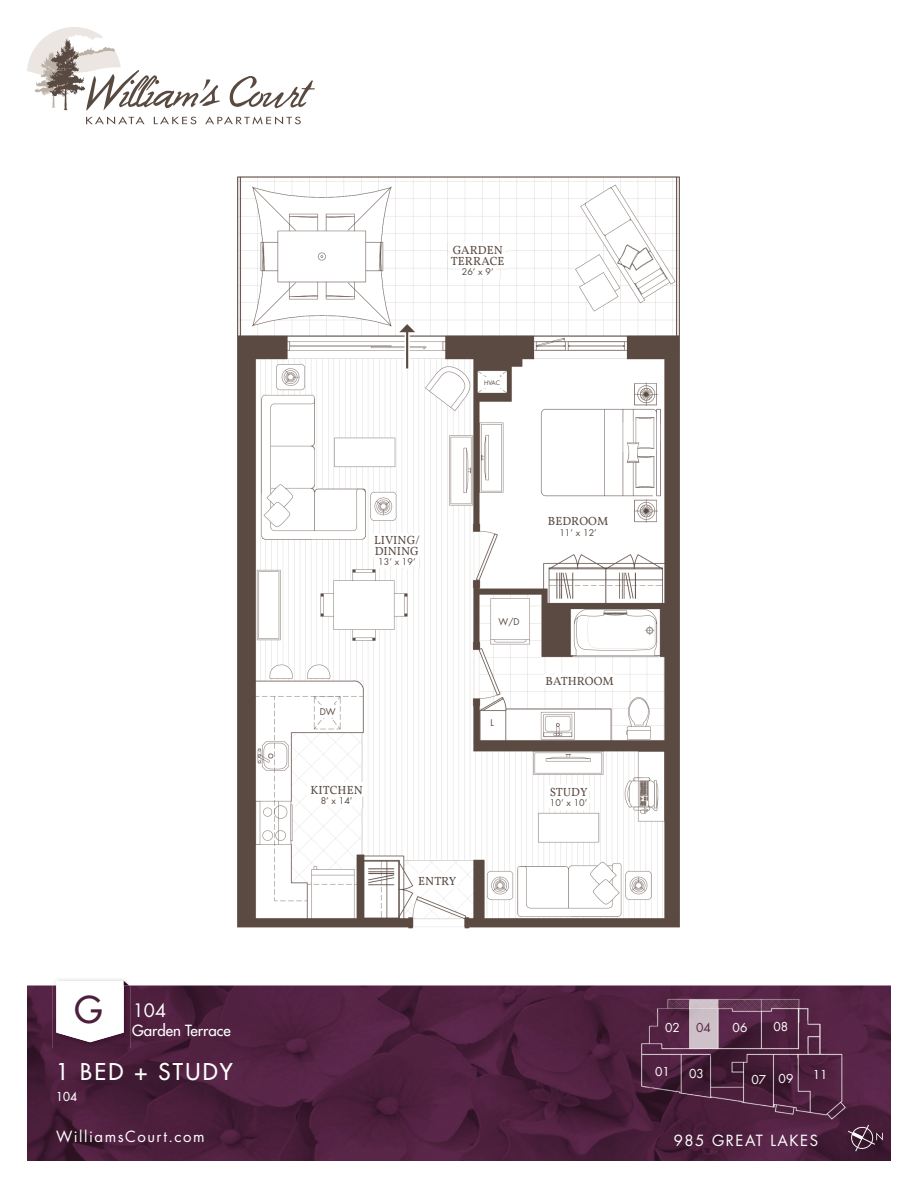
<style>
.page{position:relative;width:918px;height:1188px;background:#fff}
.page>*{position:absolute;margin:0;border:0;box-sizing:border-box;transform-origin:0 0}
.t1{font:500 22.5px "Futura Std";letter-spacing:.1em;color:#fff}
.t2{font:18px "Futura Std";color:#fff}
.t3{font:15px "Futura Std";letter-spacing:.1em;color:#fff}
.t4{font:500 15px "Futura Std";color:#fff}
.t5{font:12px/10.5px "Vollkorn";color:#594a41}
.t6{font:12px "Futura LT";color:#fff}
.t7{font:500 12px "Futura Std";color:#fff}
.t8{font:12px "Futura LT";color:#582647}
.t9{font:9px "Futura Std";color:#594a41}
.t10{font:6px "Futura Std";color:#594a41}
.s1{font-weight:500;font-size:36px;color:#4d1f3c}
</style>
<div class="page">
<svg style="left:27px;top:27px;width:288px;height:97px"></svg>
<img style="left:27px;top:986px;width:864px;height:175px">
<img style="left:53px;top:979px;width:77px;height:69px">
<svg style="left:56px;top:981px;width:73px;height:61px"></svg>
<svg style="left:848px;top:1125px;width:35px;height:26px"></svg>
<img style="left:557px;top:999px;width:319px;height:121px">
<img style="left:237px;top:176px;width:443px;height:753px">
<img style="left:308px;top:782px;width:58px;height:26px">
<img style="left:545px;top:514px;width:66px;height:25px">
<img style="left:448px;top:243px;width:59px;height:36px">
<img style="left:547px;top:784px;width:44px;height:26px">
<img style="left:371px;top:533px;width:52px;height:36px">
<img style="left:416px;top:873px;width:43px;height:15px">
<img style="left:543px;top:674px;width:74px;height:15px">
<img style="left:495px;top:614px;width:28px;height:16px">
<img style="left:317px;top:704px;width:22px;height:14px">
<img style="left:488px;top:715px;width:9px;height:14px">
<img style="left:481px;top:377px;width:22px;height:11px">
<p class="t5" style="left:451px;top:245px;width:55px">GARDEN<br>TERRACE</p>
<p class="t9" style="left:462px;top:266px;width:33px">26’ x 9’</p>
<h2 class="t2" style="left:74px;top:999px;width:93px"><span class="s1">G</span> 104</h2>
<p class="t4" style="left:132px;top:1021px;width:100px">Garden Terrace</p>
<h1 class="t1" style="left:56px;top:1057px;width:178px">1 BED + STUDY</h1>
<p class="t7" style="left:56px;top:1089px;width:22px">104</p>
<p class="t10" style="left:484px;top:379px;width:17px">HVAC</p>
<p class="t5" style="left:374px;top:535px;width:47px">LIVING/<br>DINING</p>
<p class="t9" style="left:378px;top:556px;width:39px">13’ x 19’</p>
<p class="t9" style="left:320px;top:706px;width:17px">DW</p>
<p class="t5" style="left:310px;top:784px;width:54px">KITCHEN</p>
<p class="t9" style="left:321px;top:795px;width:33px">8’ x 14’</p>
<p class="t5" style="left:418px;top:875px;width:39px">ENTRY</p>
<p class="t5" style="left:548px;top:516px;width:62px">BEDROOM</p>
<p class="t9" style="left:559px;top:527px;width:39px">11’ x 12’</p>
<p class="t9" style="left:499px;top:616px;width:23px">W/D</p>
<p class="t9" style="left:490px;top:717px;width:5px">L</p>
<p class="t5" style="left:546px;top:676px;width:70px">BATHROOM</p>
<p class="t5" style="left:550px;top:787px;width:39px">STUDY</p>
<p class="t9" style="left:550px;top:797px;width:39px">10’ x 10’</p>
<p class="t6" style="left:773px;top:1019px;width:16px">08</p>
<p class="t6" style="left:665px;top:1020px;width:16px">02</p>
<p class="t8" style="left:696px;top:1020px;width:16px">04</p>
<p class="t6" style="left:733px;top:1020px;width:16px">06</p>
<p class="t6" style="left:689px;top:1066px;width:16px">03</p>
<p class="t6" style="left:655px;top:1064px;width:16px">01</p>
<p class="t6" style="left:751px;top:1071px;width:44px">07 09</p>
<p class="t6" style="left:813px;top:1067px;width:16px">11</p>
<p class="t3" style="left:56px;top:1127px;width:150px">WilliamsCourt.com</p>
<p class="t3" style="left:674px;top:1130px;width:146px">985 GREAT LAKES</p>
</div>
